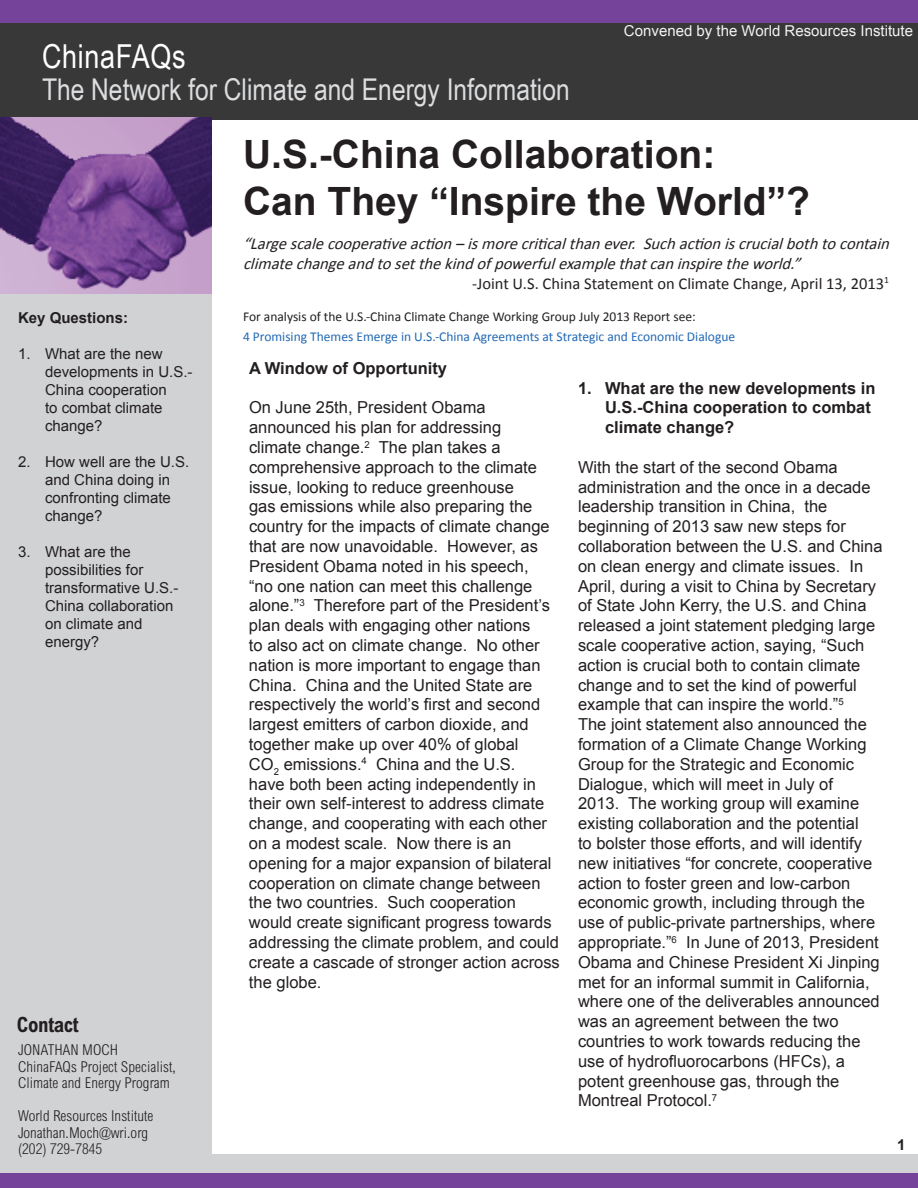
<style>
.page{position:relative;width:918px;height:1188px;background:#fff}
.page>*{position:absolute;margin:0;border:0;box-sizing:border-box;transform-origin:0 0}
.t1{font:700 39px/46.8px "Arial";color:#231f20}
.t2{font:33px "Arial Narrow";letter-spacing:.02em;color:#fff}
.t3{font:30px "Arial Narrow";color:#dcdddf}
.t4{font:700 condensed 21px "Arial MT Std";letter-spacing:-.02em;color:#231f20}
.t5{font:16.5px/19.8px "Arial";color:#231f20}
.t6{font:italic 16.5px "Calibri";color:#231f20}
.t7{font:700 16.5px/19.8px "Arial";color:#231f20}
.t8{font:16.5px "Calibri";color:#231f20}
.t9{font:15px/18px "Arial";color:#231f20}
.t10{font:300 condensed 15px/16.5px "Arial MT Std";letter-spacing:.005em;color:#231f20}
.t11{font:15px "Arial";color:#f2f3f4}
.t12{font:700 15px "Arial";color:#231f20}
.t13{font:13.5px "Calibri";color:#2169b4}
.t14{font:13.5px "Calibri";color:#231f20}
</style>
<div class="page">
<div style="left:0;top:1154px;width:918px;height:19px;background:#d1d2d4"></div>
<div style="left:0;top:1173px;width:918px;height:15px;background:#76439a"></div>
<div style="left:0;top:0;width:918px;height:24px;background:#76439a"></div>
<div style="left:0;top:23px;width:918px;height:96px;background:#383839"></div>
<div style="left:0;top:293px;width:212px;height:862px;background:#d1d2d4"></div>
<img style="left:0;top:118px;width:212px;height:176px">
<h2 class="t2" style="left:42px;top:33px;width:145px">ChinaFAQs</h2>
<h3 class="t3" style="left:42px;top:67px;width:529px">The Network for Climate and Energy Information</h3>
<p class="t11" style="left:624px;top:21px;width:291px">Convened by the World Resources Institute</p>
<p class="t12" style="left:18px;top:308px;width:112px">Key Questions:</p>
<p class="t9" style="left:45px;top:345px;width:149px;text-indent:-27px">1. What are the new developments in U.S.-<br>China cooperation<br>to combat climate change?</p>
<p class="t9" style="left:45px;top:453px;width:146px;text-indent:-27px">2. How well are the U.S. and China doing in confronting climate change?</p>
<p class="t9" style="left:45px;top:543px;width:135px;text-indent:-27px">3. What are the possibilities for transformative U.S.-<br>China collaboration on climate and energy?</p>
<p class="t4" style="left:17px;top:1012px;width:63px">Contact</p>
<p class="t10" style="left:18px;top:1042px;width:159px">Jonathan Moch<br>ChinaFAQs Project Specialist,<br>Climate and Energy Program</p>
<p class="t10" style="left:18px;top:1108px;width:137px">World Resources Institute<br>Jonathan.Moch@wri.org (202) 729-7845</p>
<h1 class="t1" style="left:243px;top:132px;width:569px">U.S.-China Collaboration:<br>Can They “Inspire the World”?</h1>
<p class="t6" style="left:243px;top:233px;width:653px">“Largescalecooperativeaction–ismorecriticalthanever. Suchactioniscrucialbothtocontain</p>
<p class="t6" style="left:243px;top:253px;width:564px">climatechangeandtosetthekindofpowerfulexamplethatcaninspiretheworld.”</p>
<p class="t8" style="left:472px;top:273px;width:419px">-Joint U.S. China Statement on Climate Change, April 13, 2013<sup>1</sup></p>
<p class="t14" style="left:243px;top:308px;width:454px">For analysis of the U.S.-China Climate Change Working Group July 2013 Report see:</p>
<p class="t13" style="left:243px;top:328px;width:494px">4 Promising Themes Emerge in U.S.-China Agreements at Strategic and Economic Dialogue</p>
<p class="t7" style="left:249px;top:359px;width:200px">A Window of Opportunity</p>
<p class="t5" style="left:249px;top:398px;width:312px">On June 25th, President Obama announced his plan for addressing<br>climate change.<sup>2</sup> The plan takes a comprehensive approach to the climate issue, looking to reduce greenhouse<br>gas emissions while also preparing the country for the impacts of climate change that are now unavoidable. However, as President Obama noted in his speech,<br>“no one nation can meet this challenge alone.”<sup>3</sup> Therefore part of the President’s plan deals with engaging other nations<br>to also act on climate change. No other nation is more important to engage than China. China and the United State are respectively the world’s first and second largest emitters of carbon dioxide, and together make up over 40% of global<br>CO<sub>2</sub> emissions.<sup>4</sup> China and the U.S.<br>have both been acting independently in their own self-interest to address climate change, and cooperating with each other on a modest scale. Now there is an opening for a major expansion of bilateral cooperation on climate change between the two countries. Such cooperation would create significant progress towards addressing the climate problem, and could create a cascade of stronger action across the globe.</p>
<p class="t7" style="left:605px;top:378px;width:272px;text-indent:-27px">1. What are the new developments in<br>U.S.-China cooperation to combat climate change?</p>
<p class="t5" style="left:578px;top:457px;width:306px">With the start of the second Obama administration and the once in a decade leadership transition in China, the beginning of 2013 saw new steps for collaboration between the U.S. and China on clean energy and climate issues. In April, during a visit to China by Secretary of State John Kerry, the U.S. and China released a joint statement pledging large scale cooperative action, saying, “Such action is crucial both to contain climate change and to set the kind of powerful example that can inspire the world.”<sup>5<br></sup>The joint statement also announced the formation of a Climate Change Working Group for the Strategic and Economic Dialogue, which will meet in July of<br>2013. The working group will examine existing collaboration and the potential<br>to bolster those efforts, and will identify new initiatives “for concrete, cooperative action to foster green and low-carbon economic growth, including through the use of public-private partnerships, where appropriate.”<sup>6</sup> In June of 2013, President Obama and Chinese President Xi Jinping met for an informal summit in California, where one of the deliverables announced was an agreement between the two countries to work towards reducing the use of hydrofluorocarbons (HFCs), a potent greenhouse gas, through the Montreal Protocol.<sup>7</sup></p>
<p class="t12" style="left:897px;top:1135px;width:10px">1</p>
</div>
